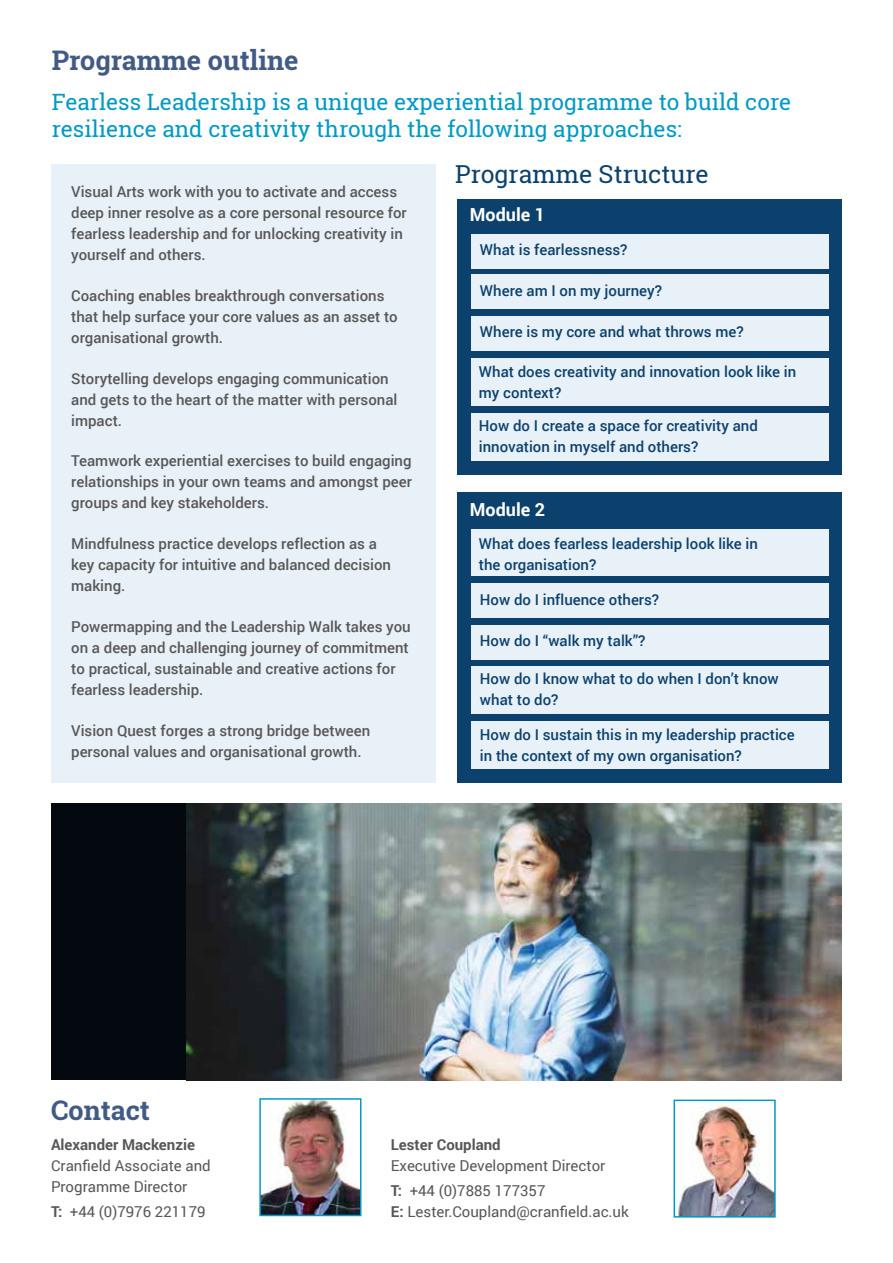
<style>
.page{position:relative;width:893px;height:1263px;background:#fff}
.page>*{position:absolute;margin:0;border:0;box-sizing:border-box;transform-origin:0 0}
.t1{font:700 27px "Roboto Slab";color:#425b84}
.t2{font:24.75px "Roboto Slab";color:#0c416d}
.t3{font:22.5px/27px "Roboto Slab";color:#009ac4}
.t4{font:700 18px "Roboto";color:#fff}
.t5{font:500 15px/21px "Roboto";color:#575756}
.t6{font:500 15px/21px "Roboto";color:#0c416d}
.t7{font:15px/21px "Roboto";color:#575756}
.t8{font:700 15px "Roboto";color:#575756}
.s1{font-weight:700}
</style>
<div class="page">
<div style="left:457px;top:199px;width:385px;height:276px;background:#0c416d"></div>
<div style="left:457px;top:492px;width:385px;height:290px;background:#0c416d"></div>
<div style="left:51px;top:164px;width:385px;height:618px;background:#e8f1f8"></div>
<img style="left:262px;top:1101px;width:96px;height:112px">
<div style="left:259px;top:1098px;width:102px;height:118px;border:2px solid #009ac4"></div>
<img style="left:678px;top:1102px;width:95px;height:112px">
<div style="left:674px;top:1099px;width:102px;height:118px;border:2px solid #009ac4"></div>
<div style="left:471px;top:234px;width:358px;height:34px;background:#e8f1f8"></div>
<div style="left:471px;top:529px;width:358px;height:47px;background:#e8f1f8"></div>
<div style="left:471px;top:275px;width:358px;height:34px;background:#e8f1f8"></div>
<div style="left:471px;top:584px;width:358px;height:34px;background:#e8f1f8"></div>
<div style="left:471px;top:316px;width:358px;height:34px;background:#e8f1f8"></div>
<div style="left:471px;top:625px;width:358px;height:34px;background:#e8f1f8"></div>
<div style="left:471px;top:358px;width:358px;height:48px;background:#e8f1f8"></div>
<div style="left:471px;top:665px;width:358px;height:48px;background:#e8f1f8"></div>
<div style="left:471px;top:721px;width:358px;height:48px;background:#e8f1f8"></div>
<div style="left:471px;top:413px;width:358px;height:48px;background:#e8f1f8"></div>
<div style="left:51px;top:803px;width:791px;height:277px;background:#04090f"></div>
<img style="left:186px;top:803px;width:656px;height:277px">
<h1 class="t1" style="left:52px;top:42px;width:248px">Programme outline</h1>
<h3 class="t3" style="left:52px;top:88px;width:741px">Fearless Leadership is a unique experiential programme to build core resilience and creativity through the following approaches:</h3>
<p class="t5" style="left:71px;top:180px;width:337px">Visual Arts work with you to activate and access deep inner resolve as a core personal resource for fearless leadership and for unlocking creativity in yourself and others.</p>
<p class="t5" style="left:71px;top:284px;width:328px">Coaching enables breakthrough conversations that help surface your core values as an asset to organisational growth.</p>
<p class="t5" style="left:71px;top:367px;width:328px">Storytelling develops engaging communication and gets to the heart of the matter with personal impact.</p>
<p class="t5" style="left:71px;top:450px;width:342px;text-align:justify">Teamwork experiential exercises to build engaging relationships in your own teams and amongst peer groups and key stakeholders.</p>
<p class="t5" style="left:71px;top:533px;width:321px">Mindfulness practice develops reflection as a key capacity for intuitive and balanced decision making.</p>
<p class="t5" style="left:71px;top:616px;width:341px">Powermapping and the Leadership Walk takes you on a deep and challenging journey of commitment to practical, sustainable and creative actions for fearless leadership.</p>
<p class="t5" style="left:71px;top:720px;width:300px">Vision Quest forges a strong bridge between personal values and organisational growth.</p>
<h2 class="t2" style="left:455px;top:157px;width:255px">Programme Structure</h2>
<p class="t4" style="left:470px;top:202px;width:77px">Module 1</p>
<p class="t6" style="left:480px;top:239px;width:149px">What is fearlessness?</p>
<p class="t6" style="left:480px;top:279px;width:184px">Where am I on my journey?</p>
<p class="t6" style="left:480px;top:321px;width:265px">Where is my core and what throws me?</p>
<p class="t6" style="left:479px;top:360px;width:319px">What does creativity and innovation look like in my context?</p>
<p class="t6" style="left:479px;top:415px;width:280px">How do I create a space for creativity and innovation in myself and others?</p>
<p class="t4" style="left:470px;top:497px;width:77px">Module 2</p>
<p class="t6" style="left:479px;top:533px;width:281px">What does fearless leadership look like in the organisation?</p>
<p class="t6" style="left:480px;top:588px;width:181px">How do I influence others?</p>
<p class="t6" style="left:480px;top:630px;width:167px">How do I “walk my talk”?</p>
<p class="t6" style="left:480px;top:668px;width:300px">How do I know what to do when I don’t know what to do?</p>
<p class="t6" style="left:480px;top:723px;width:316px">How do I sustain this in my leadership practice in the context of my own organisation?</p>
<h1 class="t1" style="left:51px;top:1092px;width:100px">Contact</h1>
<p class="t8" style="left:51px;top:1134px;width:145px">Alexander Mackenzie</p>
<p class="t7" style="left:51px;top:1154px;width:161px">Cranfield Associate and<br>Programme Director</p>
<p class="t7" style="left:51px;top:1201px;width:156px"><span class="s1">T:</span> +44 (0)7976 221179</p>
<p class="t8" style="left:391px;top:1134px;width:111px">Lester Coupland</p>
<p class="t7" style="left:391px;top:1153px;width:216px;line-height:25.2px">Executive Development Director<br><span class="s1">T:</span> +44 (0)7885 177357</p>
<p class="t7" style="left:391px;top:1201px;width:239px"><span class="s1">E:</span> Lester.Coupland@cranfield.ac.uk</p>
</div>
